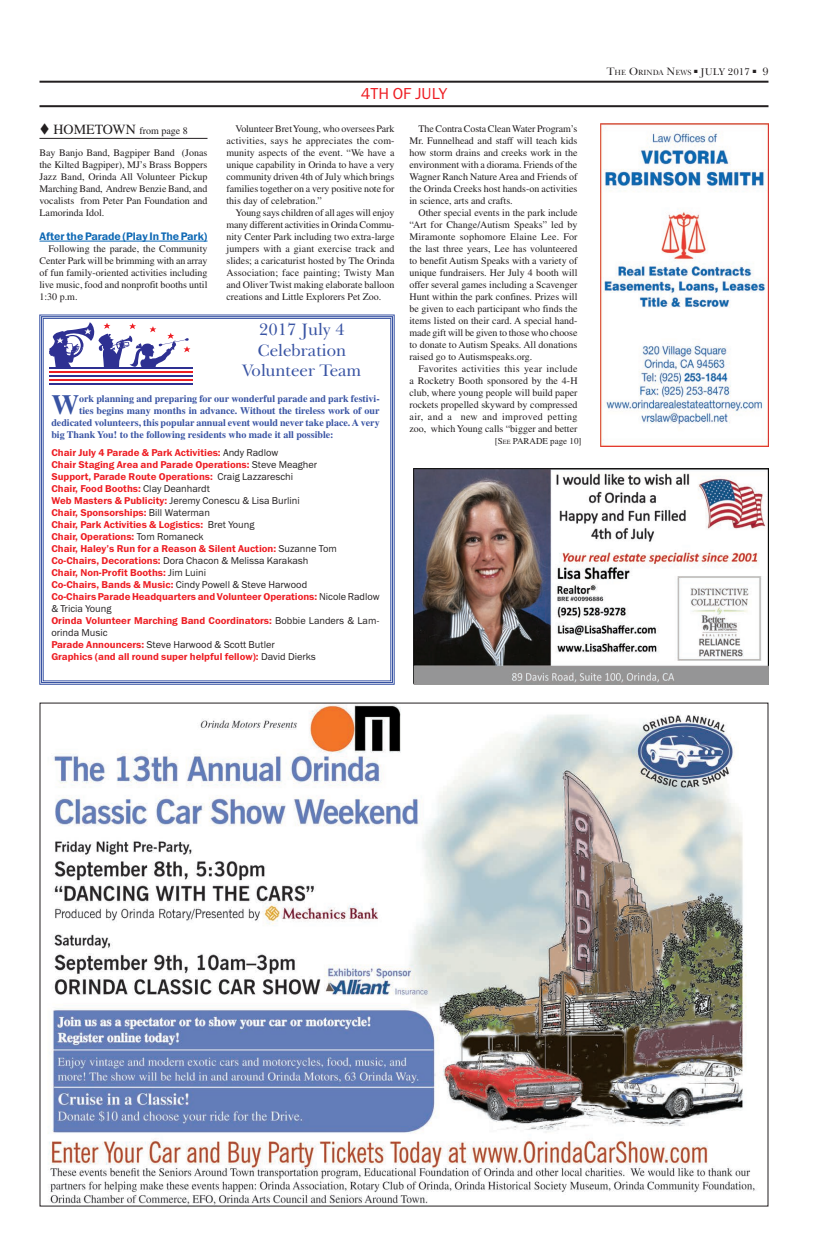
<style>
.page{position:relative;width:819px;height:1260px;background:#fff}
.page>*{position:absolute;margin:0;border:0;box-sizing:border-box;transform-origin:0 0}
.t1{font:700 27.8px "Times";color:#3853a3}
.t2{font:17px/20.4px "New Baskerville IT Cby BT";color:#3853a3;text-align:center}
.t3{font:16px "Franklin Gothic Book E";color:#ee1d23}
.t4{font:11px "Franklin Gothic Demi E";letter-spacing:-.005em;color:#0d68b4}
.t5{font:11px "New Baskerville IT Cby BT";color:#231f20}
.t6{font:10px/12px "Times";color:#231f20;text-align:justify}
.t7{font:10px/12px "Franklin Gothic Demi E";color:#ee1d23}
.t8{font:700 10px "Times";color:#3853a3}
.t9{font:10px/12px "Franklin Gothic Book E";color:#231f20}
.t10{font:9px "Times";color:#231f20}
.t11{font:7.7px "New Baskerville IT Cby BT";color:#231f20}
.s1{font-size:14px}
.s2{font-family:"Franklin Gothic Book E";color:#231f20}
.s3{font-family:"Franklin Gothic Demi E";color:#ee1d23}
.s4{font-style:inherit}
.s5{font-size:6.3px}
.s6{font-size:11px}
.s7{font-size:10px}
</style>
<div class="page">
<hr style="left:40px;top:81px;width:728px;height:2px;background:#231f20">
<hr style="left:40px;top:105px;width:728px;height:2px;background:#231f20">
<svg style="left:39px;top:314px;width:356px;height:371px"></svg>
<div style="left:41px;top:316px;width:352px;height:367px;border:1px solid #3853a3"></div>
<div style="left:43px;top:318px;width:348px;height:363px;border:1px solid #3853a3"></div>
<svg style="left:50px;top:322px;width:140px;height:45px"></svg>
<hr style="left:50px;top:367px;width:143px;height:2px;background:#2e3092">
<hr style="left:50px;top:371px;width:143px;height:2px;background:#ee1d23">
<hr style="left:50px;top:375px;width:143px;height:2px;background:#2e3092">
<hr style="left:50px;top:379px;width:143px;height:2px;background:#ee1d23">
<hr style="left:50px;top:383px;width:143px;height:2px;background:#2e3092">
<img style="left:48px;top:705px;width:708px;height:500px">
<img style="left:414px;top:469px;width:354px;height:216px">
<img style="left:600px;top:123px;width:168px;height:323px">
<hr style="left:40px;top:241px;width:168px;height:1px;background:#0d68b4">
<hr style="left:40px;top:138px;width:168px;height:1px;background:#231f20">
<h3 class="t3" style="left:361px;top:83px;width:88px">4TH OF JULY</h3>
<p class="t6" style="left:40px;top:125px;width:150px">▼ <span class="s1">HOMETOWN</span> from page 8</p>
<p class="t6" style="left:40px;top:147px;width:170px">Bay Banjo Band, Bagpiper Band (Jonas the Kilted Bagpiper), MJ’s Brass Boppers Jazz Band, Orinda All Volunteer Pickup Marching Band, Andrew Benzie Band, and vocalists from Peter Pan Foundation and Lamorinda Idol.</p>
<p class="t4" style="left:40px;top:230px;width:169px">After the Parade (Play In The Park)</p>
<p class="t6" style="left:40px;top:243px;width:170px;text-indent:9px">Following the parade, the Community Center Park will be brimming with an array of fun family-oriented activities including live music, food and nonprofit booths until 1:30 p.m.</p>
<p class="t6" style="left:227px;top:123px;width:170px;text-indent:9px">Volunteer Bret Young, who oversees Park activities, says he appreciates the com&shy;munity aspects of the event. “We have a unique capability in Orinda to have a very community driven 4th of July which brings families together on a very positive note for this day of celebration.”</p>
<p class="t6" style="left:226px;top:207px;width:170px;text-indent:9px">Young says children of all ages will enjoy many different activities in Orinda Commu&shy;nity Center Park including two extra-large jumpers with a giant exercise track and slides; a caricaturist hosted by The Orinda Association; face painting; Twisty Man and Oliver Twist making elaborate balloon creations and Little Explorers Pet Zoo.</p>
<h2 class="t2" style="left:243px;top:319px;width:120px">2017 July 4<br>Celebration<br>Volunteer Team</h2>
<h1 class="t1" style="left:51px;top:388px;width:29px">W</h1>
<p class="t8" style="left:79px;top:393px;width:302px">ork planning and preparing for our wonderful parade and park festivi-</p>
<p class="t8" style="left:79px;top:405px;width:302px">ties begins many months in advance. Without the tireless work of our</p>
<p class="t8" style="left:51px;top:417px;width:330px">dedicated volunteers, this popular annual event would never take place. A very</p>
<p class="t8" style="left:51px;top:429px;width:284px">big Thank You! to the following residents who made it all possible:</p>
<p class="t7" style="left:51px;top:447px;width:267px">Chair July 4 Parade &amp; Park Activities: <span class="s2">Andy Radlow<br></span>Chair Staging Area and Parade Operations: <span class="s2">Steve Meagher </span>Support, Parade Route Operations: <span class="s2">Craig Lazzareschi </span>Chair, Food Booths: <span class="s2">Clay Deanhardt</span></p>
<p class="t9" style="left:51px;top:494px;width:250px"><span class="s3">Web Masters &amp; Publicity:</span> Jeremy Conescu &amp; Lisa Burlini</p>
<p class="t7" style="left:51px;top:507px;width:287px">Chair, Sponsorships: <span class="s2">Bill Waterman<br></span>Chair, Park Activities &amp; Logistics: <span class="s2">Bret Young<br></span>Chair, Operations: <span class="s2">Tom Romaneck<br></span>Chair, Haley’s Run for a Reason &amp; Silent Auction: <span class="s2">Suzanne Tom</span></p>
<p class="t9" style="left:51px;top:554px;width:259px"><span class="s3">Co-Chairs, Decorations:</span> Dora Chacon &amp; Melissa Karakash</p>
<p class="t7" style="left:51px;top:567px;width:156px">Chair, Non-Profit Booths: <span class="s2">Jim Luini</span></p>
<p class="t9" style="left:51px;top:578px;width:257px"><span class="s3">Co-Chairs, Bands &amp; Music:</span> Cindy Powell &amp; Steve Harwood</p>
<p class="t7" style="left:51px;top:591px;width:330px">Co-Chairs Parade Headquarters and Volunteer Operations: <span class="s2">Nicole Radlow</span></p>
<p class="t9" style="left:51px;top:602px;width:62px">&amp; Tricia Young</p>
<p class="t7" style="left:51px;top:615px;width:330px">Orinda Volunteer Marching Band Coordinators: <span class="s2">Bobbie Landers &amp; Lam-</span></p>
<p class="t9" style="left:51px;top:626px;width:225px">orinda Music<br><span class="s3">Parade Announcers:</span> Steve Harwood &amp; Scott Butler</p>
<p class="t7" style="left:51px;top:651px;width:266px">Graphics (and all round super helpful fellow): <span class="s2">David Dierks</span></p>
<p class="t6" style="left:410px;top:123px;width:170px;text-indent:9px">The Contra Costa Clean Water Program’s Mr. Funnelhead and staff will teach kids how storm drains and creeks work in the environment with a diorama. Friends of the Wagner Ranch Nature Area and Friends of the Orinda Creeks host hands-on activities in science, arts and crafts.</p>
<p class="t6" style="left:410px;top:207px;width:170px;text-indent:9px">Other special events in the park include “Art for Change/Autism Speaks” led by Miramonte sophomore Elaine Lee. For the last three years, Lee has volunteered to benefit Autism Speaks with a variety of unique fundraisers. Her July 4 booth will offer several games including a Scavenger Hunt within the park confines. Prizes will be given to each participant who finds the items listed on their card. A special hand&shy;made gift will be given to those who choose to donate to Autism Speaks. All donations raised go to Autismspeaks.org.</p>
<p class="t6" style="left:410px;top:363px;width:170px;text-indent:9px">Favorites activities this year include a Rocketry Booth sponsored by the 4-H club, where young people will build paper rockets propelled skyward by compressed air, and a new and improved petting zoo, which Young calls “bigger and better</p>
<p class="t10" style="left:495px;top:436px;width:88px">[<span class="s4">S</span><span class="s5">EE</span> PARADE page 10]</p>
<p class="t11" style="left:607px;top:68px;width:151px"><span class="s6">T</span>HE <span class="s6">O</span>RINDA <span class="s6">N</span>EWS ■ <span class="s7">JULY 2017</span> ■</p>
<p class="t5" style="left:762px;top:65px;width:8px">9</p>
</div>
